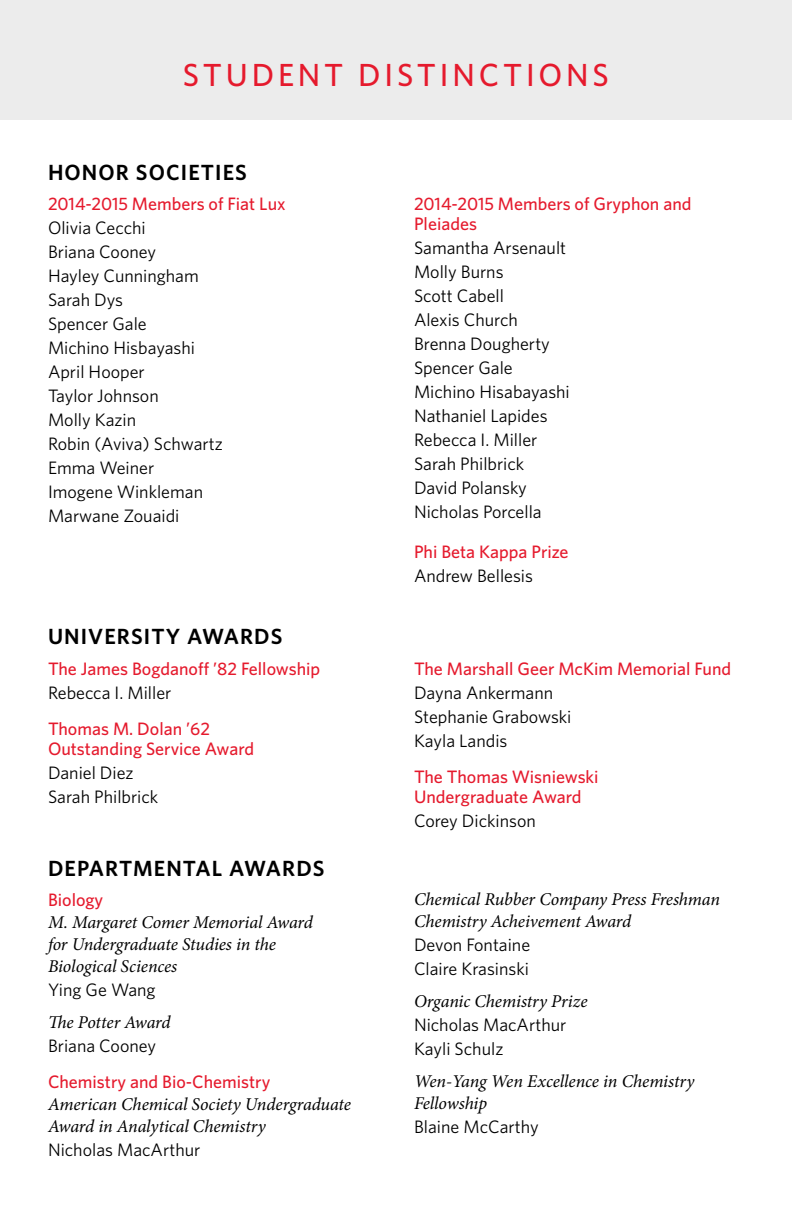
<style>
.page{position:relative;width:792px;height:1224px;background:#fff}
.page>*{position:absolute;margin:0;border:0;box-sizing:border-box;transform-origin:0 0}
.t1{font:500 32px "Whitney";letter-spacing:.12em;color:#e51a2d}
.t2{font:600 22px "Whitney";letter-spacing:.05em;color:#000}
.t3{font:18px/24px "Whitney";color:#000}
.t4{font:italic 18px/22px "Minion Pro";letter-spacing:-.005em;color:#000}
.t5{font:500 18px/20px "Whitney";color:#e51a2d}
</style>
<div class="page">
<div style="left:0;top:0;width:792px;height:120px;background:#ececec"></div>
<h1 class="t1" style="left:183px;top:53px;width:428px">STUDENT DISTINCTIONS</h1>
<p class="t2" style="left:48px;top:157px;width:200px">HONOR SOCIETIES</p>
<p class="t5" style="left:48px;top:194px;width:239px">2014-2015 Members of Fiat Lux</p>
<p class="t3" style="left:48px;top:216px;width:176px">Olivia Cecchi<br>Briana Cooney<br>Hayley Cunningham<br>Sarah Dys<br>Spencer Gale<br>Michino Hisbayashi<br>April Hooper<br>Taylor Johnson<br>Molly Kazin<br>Robin (Aviva) Schwartz<br>Emma Weiner<br>Imogene Winkleman<br>Marwane Zouaidi</p>
<p class="t2" style="left:48px;top:621px;width:236px">UNIVERSITY AWARDS</p>
<p class="t5" style="left:48px;top:659px;width:274px">The James Bogdanoff ’82 Fellowship</p>
<p class="t3" style="left:48px;top:681px;width:125px">Rebecca I. Miller</p>
<p class="t5" style="left:48px;top:719px;width:208px">Thomas M. Dolan ’62<br>Outstanding Service Award</p>
<p class="t3" style="left:48px;top:761px;width:112px">Daniel Diez<br>Sarah Philbrick</p>
<p class="t2" style="left:48px;top:853px;width:278px">DEPARTMENTAL AWARDS</p>
<p class="t5" style="left:48px;top:890px;width:57px">Biology</p>
<p class="t4" style="left:48px;top:911px;width:267px">M. Margaret Comer Memorial Award for Undergraduate Studies in the<br>Biological Sciences</p>
<p class="t3" style="left:48px;top:978px;width:109px">Ying Ge Wang</p>
<p class="t4" style="left:48px;top:1011px;width:124px">The Potter Award</p>
<p class="t3" style="left:48px;top:1034px;width:110px">Briana Cooney</p>
<p class="t5" style="left:48px;top:1072px;width:224px">Chemistry and Bio-Chemistry</p>
<p class="t4" style="left:48px;top:1093px;width:305px">American Chemical Society Undergraduate<br>Award in Analytical Chemistry</p>
<p class="t3" style="left:48px;top:1138px;width:154px">Nicholas MacArthur</p>
<p class="t5" style="left:414px;top:194px;width:279px">2014-2015 Members of Gryphon and<br>Pleiades</p>
<p class="t3" style="left:414px;top:236px;width:157px">Samantha Arsenault<br>Molly Burns<br>Scott Cabell<br>Alexis Church<br>Brenna Dougherty<br>Spencer Gale<br>Michino Hisabayashi<br>Nathaniel Lapides<br>Rebecca I. Miller<br>Sarah Philbrick<br>David Polansky<br>Nicholas Porcella</p>
<p class="t5" style="left:414px;top:542px;width:156px">Phi Beta Kappa Prize</p>
<p class="t3" style="left:414px;top:564px;width:121px">Andrew Bellesis</p>
<p class="t5" style="left:414px;top:659px;width:319px">The Marshall Geer McKim Memorial Fund</p>
<p class="t3" style="left:414px;top:681px;width:159px">Dayna Ankermann<br>Stephanie Grabowski<br>Kayla Landis</p>
<p class="t5" style="left:414px;top:767px;width:186px">The Thomas Wisniewski<br>Undergraduate Award</p>
<p class="t3" style="left:414px;top:809px;width:123px">Corey Dickinson</p>
<p class="t4" style="left:414px;top:888px;width:307px">Chemical Rubber Company Press Freshman<br>Chemistry Acheivement Award</p>
<p class="t3" style="left:414px;top:932px;width:118px">Devon Fontaine<br>Claire Krasinski</p>
<p class="t4" style="left:414px;top:990px;width:175px">Organic Chemistry Prize</p>
<p class="t3" style="left:414px;top:1012px;width:154px">Nicholas MacArthur<br>Kayli Schulz</p>
<p class="t4" style="left:414px;top:1070px;width:282px">Wen-Yang Wen Excellence in Chemistry<br>Fellowship</p>
<p class="t3" style="left:414px;top:1114px;width:126px">Blaine McCarthy</p>
</div>
